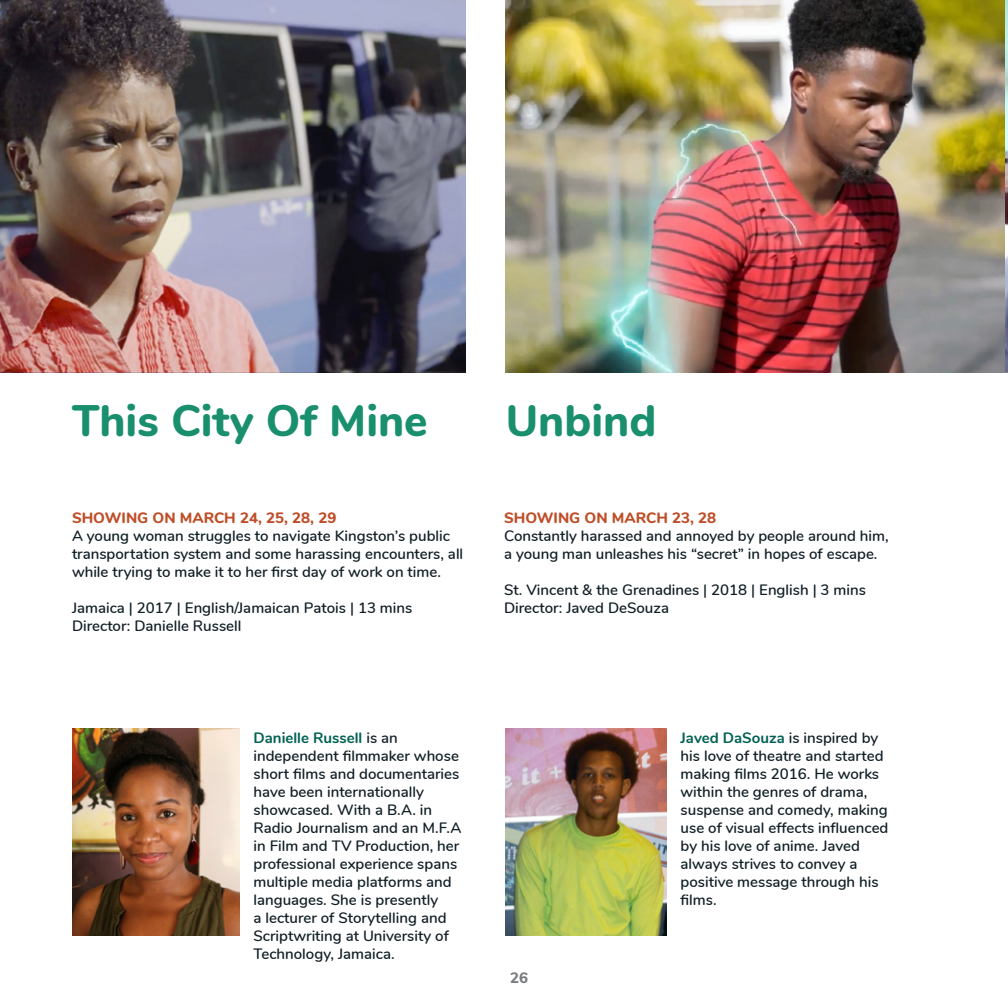
<style>
.page{position:relative;width:1008px;height:1008px;background:#fff}
.page>*{position:absolute;margin:0;border:0;box-sizing:border-box;transform-origin:0 0}
.t1{font:800 44px "Nunito";color:#198f6d}
.t2{font:600 15px/18px "Nunito";color:#101e25}
.t3{font:800 15px "Nunito";color:#be4e27}
.t4{font:800 15px "Nunito";color:#7b7c7f}
.s1{font-weight:700;color:#006154}
</style>
<div class="page">
<img style="left:0;top:0;width:466px;height:372px">
<img style="left:506px;top:0;width:502px;height:372px">
<img style="left:72px;top:728px;width:168px;height:208px">
<img style="left:506px;top:728px;width:161px;height:208px">
<img style="left:1006px;top:0;width:2px;height:371px">
<h1 class="t1" style="left:72px;top:388px;width:357px">This City Of Mine</h1>
<h1 class="t1" style="left:506px;top:388px;width:152px">Unbind</h1>
<p class="t3" style="left:72px;top:507px;width:266px">SHOWING ON MARCH 24, 25, 28, 29</p>
<p class="t2" style="left:72px;top:526px;width:393px">A young woman struggles to navigate Kingston’s public transportation system and some harassing encounters, all while trying to make it to her first day of work on time.</p>
<p class="t2" style="left:72px;top:598px;width:342px">Jamaica | 2017 | English/Jamaican Patois | 13 mins<br>Director: Danielle Russell</p>
<p class="t3" style="left:504px;top:507px;width:214px">SHOWING ON MARCH 23, 28</p>
<p class="t2" style="left:504px;top:526px;width:386px">Constantly harassed and annoyed by people around him, a young man unleashes his “secret” in hopes of escape.</p>
<p class="t2" style="left:504px;top:580px;width:364px">St. Vincent &amp; the Grenadines | 2018 | English | 3 mins<br>Director: Javed DeSouza</p>
<p class="t2" style="left:253px;top:728px;width:210px"><span class="s1">Danielle Russell</span> is an independent filmmaker whose short films and documentaries have been internationally showcased. With a B.A. in<br>Radio Journalism and an M.F.A in Film and TV Production, her professional experience spans multiple media platforms and languages. She is presently<br>a lecturer of Storytelling and<br>Scriptwriting at University of<br>Technology, Jamaica.</p>
<p class="t2" style="left:681px;top:728px;width:209px"><span class="s1">Javed DaSouza</span> is inspired by his love of theatre and started making films 2016. He works within the genres of drama, suspense and comedy, making use of visual effects influenced by his love of anime. Javed always strives to convey a positive message through his films.</p>
<p class="t4" style="left:510px;top:966px;width:20px">26</p>
</div>
